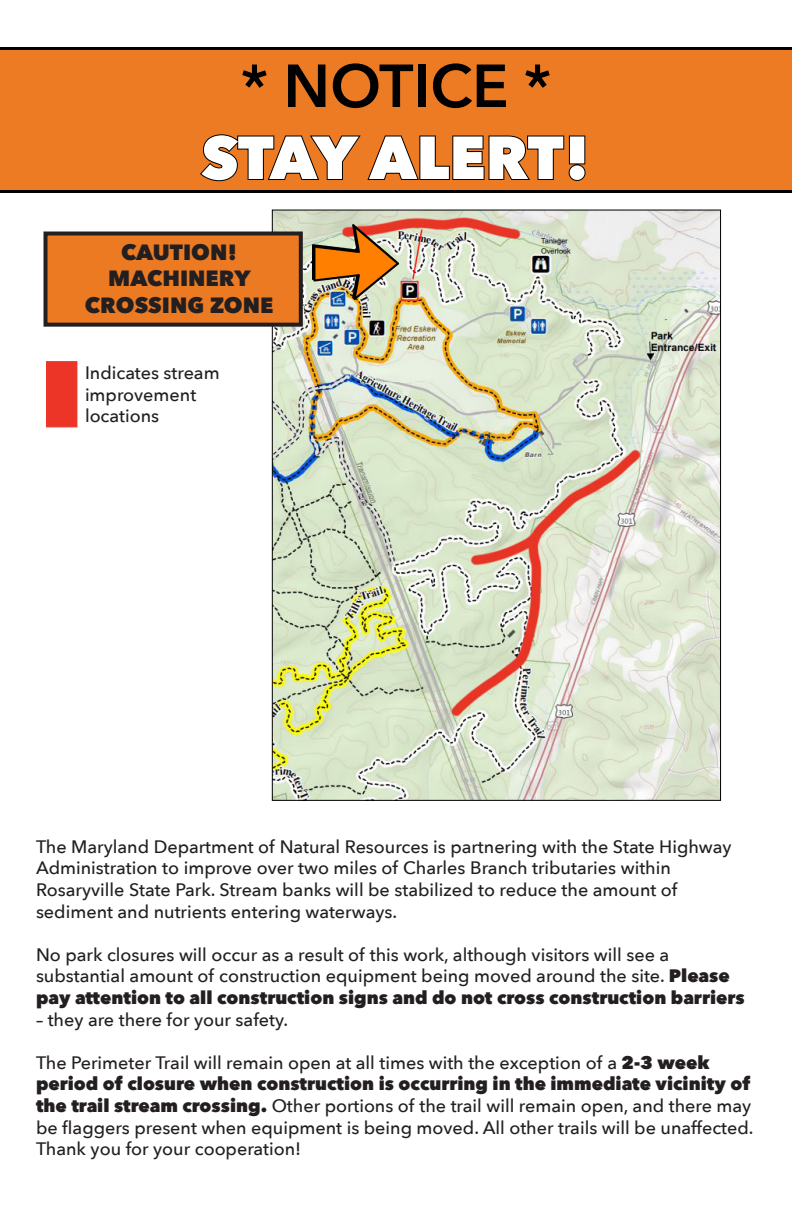
<style>
.page{position:relative;width:792px;height:1224px;background:#fff}
.page>*{position:absolute;margin:0;border:0;box-sizing:border-box;transform-origin:0 0}
.t1{font:800 60px "Avenir Next";letter-spacing:-.01em;color:#fff}
.t2{font:600 60px "Avenir Next";color:#000}
.t3{font:800 22px "Avenir Next";color:#231f20}
.t4{font:500 18px/21.6px "Avenir Next";color:#231f20}
.s1{font-weight:800}
</style>
<div class="page">
<div style="left:0;top:47px;width:792px;height:146px;background:#ed7b23"></div>
<svg style="left:199px;top:133px;width:388px;height:49px"></svg>
<img style="left:274px;top:212px;width:445px;height:587px">
<div style="left:46px;top:234px;width:255px;height:91px;background:#ec7a23"></div>
<div style="left:44px;top:232px;width:259px;height:95px;border:4px solid #231f20"></div>
<img style="left:312px;top:224px;width:87px;height:76px">
<div style="left:46px;top:361px;width:31px;height:66px;background:#ed3527"></div>
<p class="t2" style="left:241px;top:35px;width:312px">* NOTICE *</p>
<p class="t1" style="left:201px;top:121px;width:391px">STAY ALERT!</p>
<p class="t3" style="left:121px;top:239px;width:118px">CAUTION!</p>
<p class="t3" style="left:108px;top:265px;width:144px">MACHINERY</p>
<p class="t3" style="left:85px;top:291px;width:190px">CROSSING ZONE</p>
<p class="t4" style="left:85px;top:361px;width:136px">Indicates stream</p>
<p class="t4" style="left:85px;top:383px;width:113px">improvement</p>
<p class="t4" style="left:85px;top:405px;width:76px">locations</p>
<p class="t4" style="left:36px;top:835px;width:697px">The Maryland Department of Natural Resources is partnering with the State Highway Administration to improve over two miles of Charles Branch tributaries within Rosaryville State Park. Stream banks will be stabilized to reduce the amount of sediment and nutrients entering waterways.</p>
<p class="t4" style="left:36px;top:943px;width:710px">No park closures will occur as a result of this work, although visitors will see a substantial amount of construction equipment being moved around the site. <span class="s1">Please pay attention to all construction signs and do not cross construction barriers</span></p>
<p class="t4" style="left:36px;top:1008px;width:254px">– they are there for your safety.</p>
<p class="t4" style="left:36px;top:1051px;width:719px">The Perimeter Trail will remain open at all times with the exception of a <span class="s1">2-3 week period of closure when construction is occurring in the immediate vicinity of the trail stream crossing.</span> Other portions of the trail will remain open, and there may be flaggers present when equipment is being moved. All other trails will be unaffected.</p>
<p class="t4" style="left:36px;top:1138px;width:267px">Thank you for your cooperation!</p>
</div>
